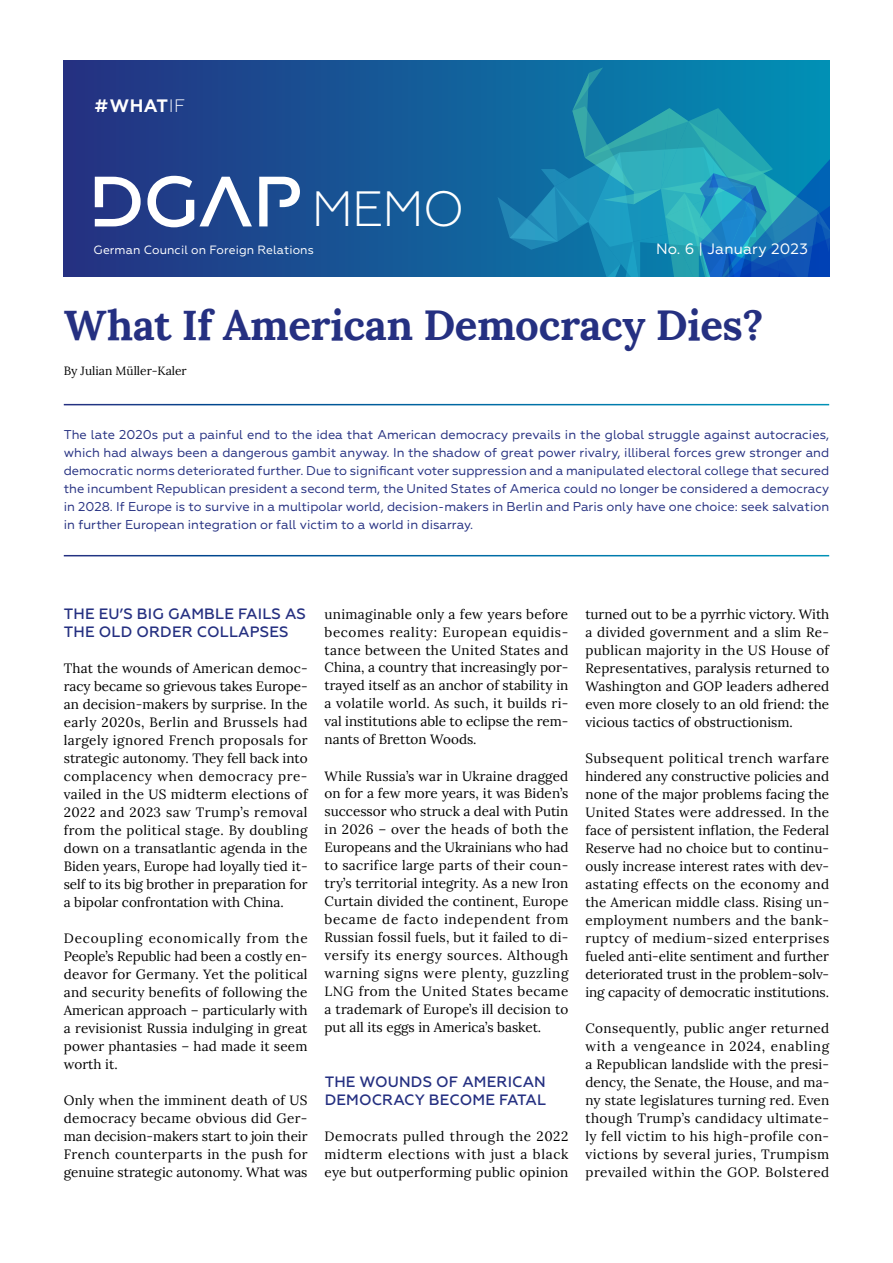
<style>
.page{position:relative;width:893px;height:1263px;background:#fff}
.page>*{position:absolute;margin:0;border:0;box-sizing:border-box;transform-origin:0 0}
.t1{font:300 49.5px "Geometria";color:#fff}
.t2{font:700 42px "Lora";letter-spacing:-.01em;color:#253081}
.t3{font:700 18px "Geometria";color:#fff}
.t4{font:500 15px/18px "Geometria";letter-spacing:.01em;color:#253081}
.t5{font:15px "Geometria";letter-spacing:.01em;color:#fff}
.t6{font:13.5px/18px "Lora";color:#000;text-align:justify}
.t7{font:12.75px/18px "Geometria";color:#253081;text-align:justify}
.t8{font:12px "Geometria";letter-spacing:.01em;color:#fff}
.t9{font:12px "Lora";color:#000}
.s1{font-weight:300}
</style>
<div class="page">
<div style="left:64px;top:61px;width:765px;height:216px;background:linear-gradient(to right,#253081,#0091b5)"></div>
<svg style="left:497px;top:67px;width:332px;height:209px;background:#1687b1"></svg>
<svg style="left:95px;top:176px;width:205px;height:51px"></svg>
<h3 class="t3" style="left:95px;top:95px;width:92px">#WHAT<span class="s1">IF</span></h3>
<h1 class="t1" style="left:311px;top:181px;width:155px">MEMO</h1>
<p class="t8" style="left:94px;top:243px;width:222px">German Council on Foreign Relations</p>
<p class="t5" style="left:656px;top:240px;width:153px">No. 6 | January 2023</p>
<h2 class="t2" style="left:64px;top:289px;width:701px">What If American Democracy Dies?</h2>
<p class="t9" style="left:64px;top:362px;width:125px">By Julian Müller-Kaler</p>
<p class="t7" style="left:64px;top:426px;width:767px">The late 2020s put a painful end to the idea that American democracy prevails in the global struggle against autocracies, which had always been a dangerous gambit anyway. In the shadow of great power rivalry, illiberal forces grew stronger and democratic norms deteriorated further. Due to significant voter suppression and a manipulated electoral college that secured the incumbent Republican president a second term, the United States of America could no longer be considered a democracy in 2028. If Europe is to survive in a multipolar world, decision-makers in Berlin and Paris only have one choice: seek salvation in further European integration or fall victim to a world in disarray.</p>
<p class="t4" style="left:64px;top:604px;width:244px">THE EU’S BIG GAMBLE FAILS AS<br>THE OLD ORDER COLLAPSES</p>
<p class="t6" style="left:64px;top:658px;width:245px">That the wounds of American democ&shy;racy became so grievous takes Europe&shy;an decision-makers by surprise. In the early 2020s, Berlin and Brussels had largely ignored French proposals for strategic autonomy. They fell back into complacency when democracy pre&shy;vailed in the US midterm elections of 2022 and 2023 saw Trump’s removal from the political stage. By doubling down on a transatlantic agenda in the Biden years, Europe had loyally tied it&shy;self to its big brother in preparation for a bipolar confrontation with China.</p>
<p class="t6" style="left:64px;top:928px;width:245px">Decoupling economically from the People’s Republic had been a costly en&shy;deavor for Germany. Yet the political and security benefits of following the American approach – particularly with a revisionist Russia indulging in great power phantasies – had made it seem worth it.</p>
<p class="t6" style="left:64px;top:1090px;width:245px">Only when the imminent death of US democracy became obvious did Ger&shy;man decision-makers start to join their French counterparts in the push for genuine strategic autonomy. What was</p>
<p class="t6" style="left:325px;top:604px;width:245px">unimaginable only a few years before becomes reality: European equidis&shy;tance between the United States and China, a country that increasingly por&shy;trayed itself as an anchor of stability in a volatile world. As such, it builds ri&shy;val institutions able to eclipse the rem&shy;nants of Bretton Woods.</p>
<p class="t6" style="left:325px;top:766px;width:245px">While Russia’s war in Ukraine dragged on for a few more years, it was Biden’s successor who struck a deal with Putin in 2026 – over the heads of both the Europeans and the Ukrainians who had to sacrifice large parts of their coun&shy;try’s territorial integrity. As a new Iron Curtain divided the continent, Europe became de facto independent from Russian fossil fuels, but it failed to di&shy;versify its energy sources. Although warning signs were plenty, guzzling LNG from the United States became a trademark of Europe’s ill decision to put all its eggs in America’s basket.</p>
<p class="t4" style="left:325px;top:1072px;width:223px">THE WOUNDS OF AMERICAN<br>DEMOCRACY BECOME FATAL</p>
<p class="t6" style="left:325px;top:1126px;width:245px">Democrats pulled through the 2022 midterm elections with just a black eye but outperforming public opinion</p>
<p class="t6" style="left:585px;top:604px;width:245px">turned out to be a pyrrhic victory. With a divided government and a slim Re&shy;publican majority in the US House of Representatives, paralysis returned to Washington and GOP leaders adhered even more closely to an old friend: the vicious tactics of obstructionism.</p>
<p class="t6" style="left:585px;top:748px;width:245px">Subsequent political trench warfare hindered any constructive policies and none of the major problems facing the United States were addressed. In the face of persistent inflation, the Federal Reserve had no choice but to continu&shy;ously increase interest rates with dev&shy;astating effects on the economy and the American middle class. Rising un&shy;employment numbers and the bank&shy;ruptcy of medium-sized enterprises fueled anti-elite sentiment and further deteriorated trust in the problem-solv&shy;ing capacity of democratic institutions.</p>
<p class="t6" style="left:585px;top:1018px;width:245px">Consequently, public anger returned with a vengeance in 2024, enabling a Republican landslide with the presi&shy;dency, the Senate, the House, and ma&shy;ny state legislatures turning red. Even though Trump’s candidacy ultimate&shy;ly fell victim to his high-profile con&shy;victions by several juries, Trumpism prevailed within the GOP. Bolstered</p>
</div>
